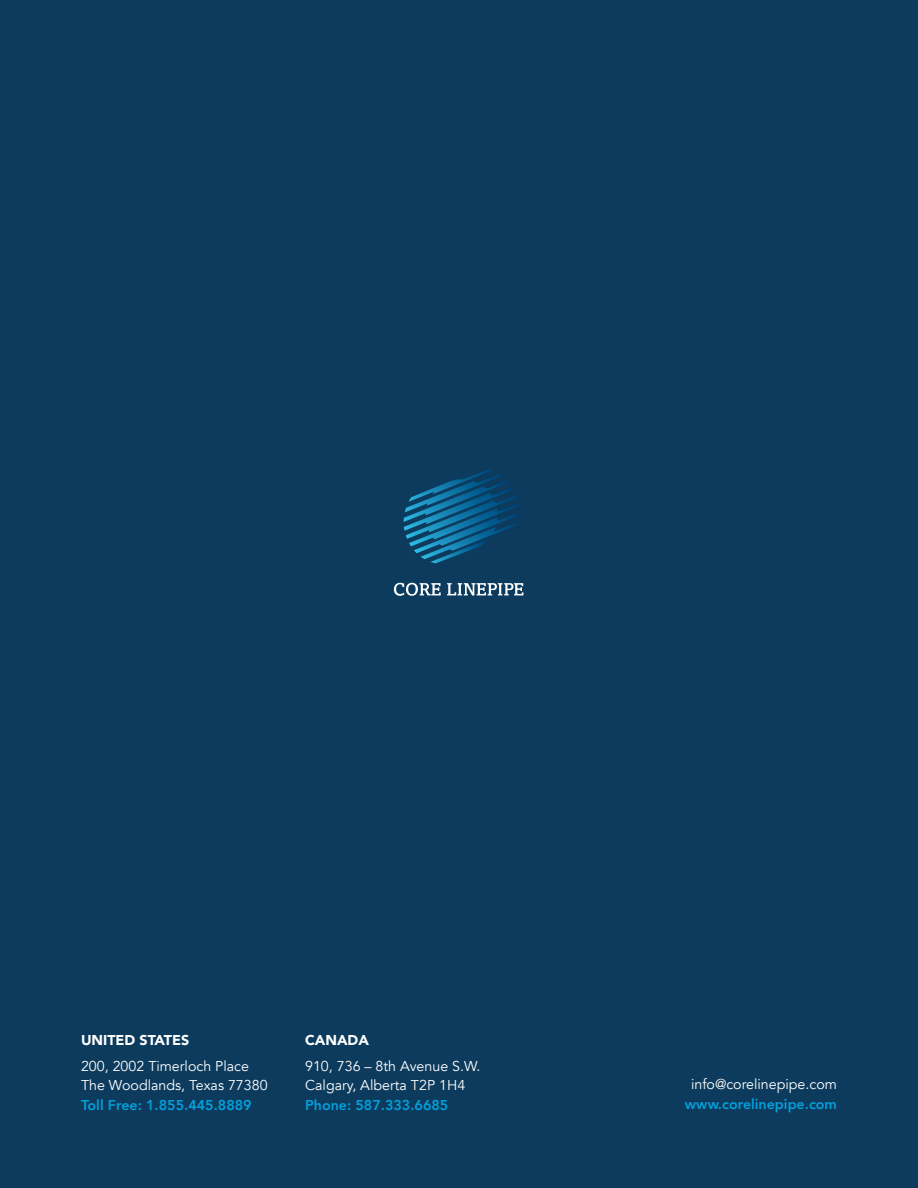
<style>
.page{position:relative;width:918px;height:1188px;background:#0c3b5d}
.page>*{position:absolute;margin:0;border:0;box-sizing:border-box;transform-origin:0 0}
.t1{font:14.25px/19.5px "Avenir";color:#fff}
.t2{font:800 14.25px "Avenir";color:#049fdb}
.t3{font:900 14.25px "Avenir";color:#fff}
</style>
<div class="page">
<svg style="left:394px;top:583px;width:47px;height:13px"></svg>
<svg style="left:447px;top:583px;width:76px;height:13px"></svg>
<svg style="left:404px;top:469px;width:115px;height:94px;background:#0d537a"></svg>
<p class="t3" style="left:81px;top:1028px;width:110px">UNITED STATES</p>
<p class="t1" style="left:81px;top:1057px;width:188px">200, 2002 Timerloch Place<br>The Woodlands, Texas 77380</p>
<p class="t2" style="left:81px;top:1094px;width:172px">Toll Free: 1.855.445.8889</p>
<p class="t3" style="left:305px;top:1028px;width:65px">CANADA</p>
<p class="t1" style="left:305px;top:1057px;width:177px">910, 736 – 8th Avenue S.W.<br>Calgary, Alberta T2P 1H4</p>
<p class="t2" style="left:305px;top:1094px;width:145px">Phone: 587.333.6685</p>
<p class="t1" style="left:691px;top:1075px;width:147px">info@corelinepipe.com</p>
<p class="t2" style="left:685px;top:1093px;width:154px">www.corelinepipe.com</p>
</div>
